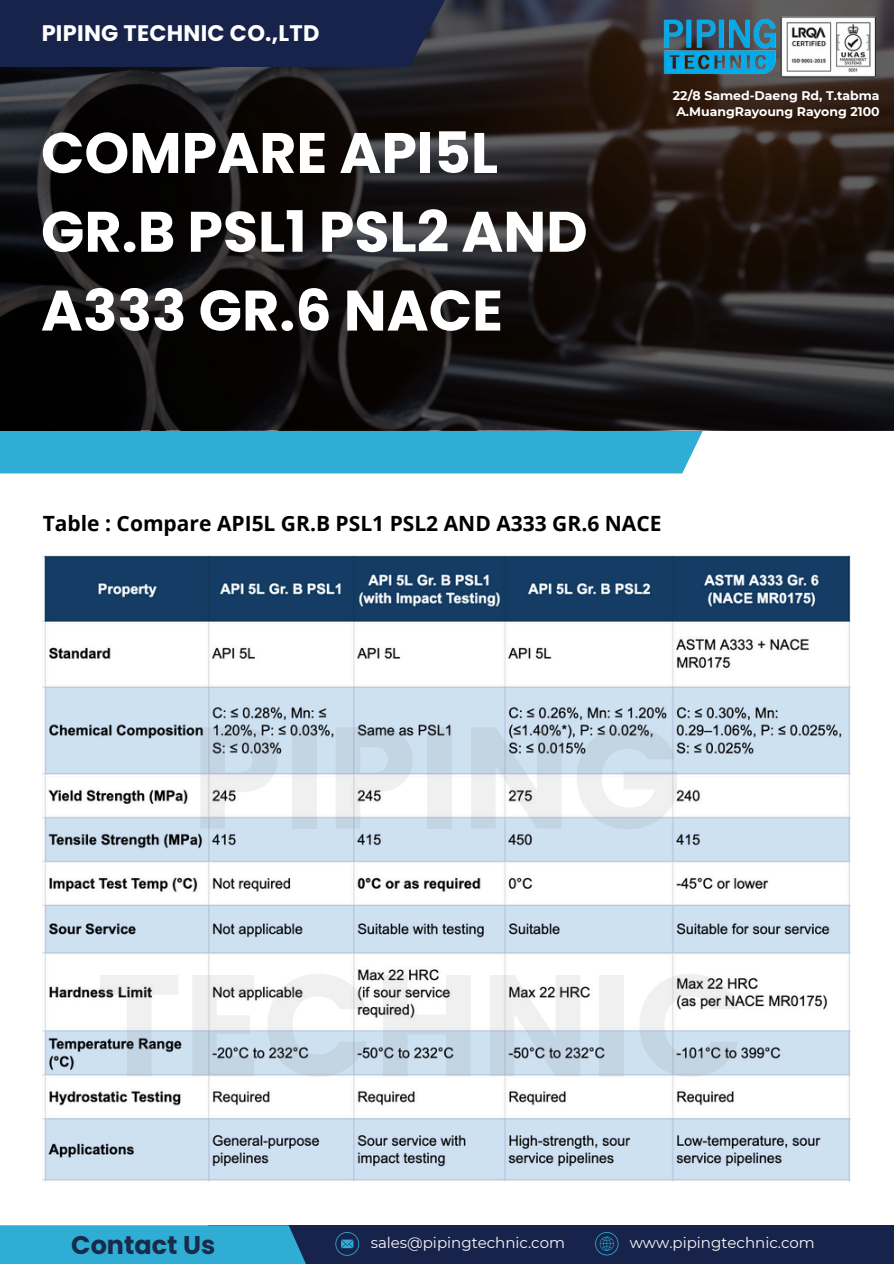
<style>
.page{position:relative;width:894px;height:1264px;background:#fff}
.page>*{position:absolute;margin:0;border:0;box-sizing:border-box;transform-origin:0 0}
.t1{font:700 57px/78.8px "Poppins";color:#fff}
.t2{font:700 25.5px "Poppins";color:#182b4b}
.t3{font:700 22.5px "Poppins";letter-spacing:.01em;color:#fff}
.t4{font:700 21px "Open Sans";color:#000}
.t5{font:15px "Montserrat";color:#fafafa}
.t6{font:700 12.45px/16.6px "Montserrat";color:#fff}
</style>
<div class="page">
<div style="left:208px;top:1225px;width:685px;height:38px;background:#18234b"></div>
<svg style="left:0;top:1225px;width:360px;height:38px;background:#2d9ac1"></svg>
<svg style="left:595px;top:1232px;width:23px;height:23px"></svg>
<svg style="left:0;top:430px;width:893px;height:43px;fill:#30add4"></svg>
<svg style="left:0;top:0;width:893px;height:430px;background:#1b1616"></svg>
<div style="left:0;top:0;width:488px;height:67px;background:#18234b"></div>
<svg style="left:335px;top:1231px;width:24px;height:24px"></svg>
<img style="left:779px;top:0;width:100px;height:119px">
<img style="left:661px;top:16px;width:116px;height:61px">
<img style="left:43px;top:555px;width:806px;height:626px">
<h2 class="t3" style="left:42px;top:18px;width:279px">PIPING TECHNIC CO.,LTD</h2>
<h4 class="t1" style="left:41px;top:114px;width:548px">COMPARE API5L<br>GR.B PSL1 PSL2 AND<br>A333 GR.6 NACE</h4>
<h5 class="t6" style="left:672px;top:87px;width:208px">22/8 Samed-Daeng Rd, T.tabma<br>A.MuangRayoung Rayong 2100</h5>
<p class="t4" style="left:43px;top:508px;width:620px">Table : Compare API5L GR.B PSL1 PSL2 AND A333 GR.6 NACE</p>
<p class="t2" style="left:71px;top:1227px;width:145px">Contact Us</p>
<p class="t5" style="left:370px;top:1233px;width:196px">sales@pipingtechnic.com</p>
<p class="t5" style="left:629px;top:1233px;width:186px">www.pipingtechnic.com</p>
</div>
